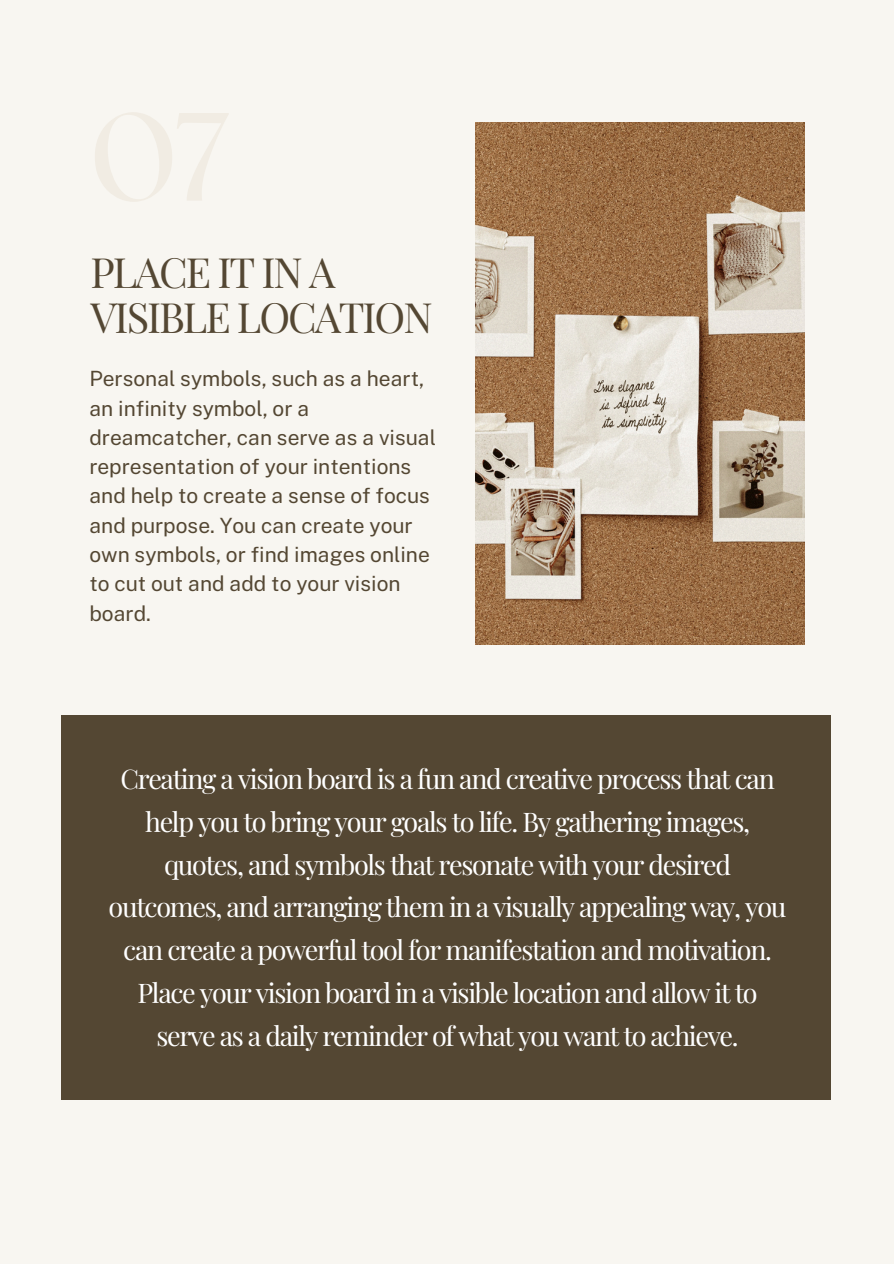
<style>
.page{position:relative;width:894px;height:1264px;background:#fff}
.page>*{position:absolute;margin:0;border:0;box-sizing:border-box;transform-origin:0 0}
.t1{font:41.55px/45px "Playfair Display";letter-spacing:-.05em;color:#544733}
.t2{font:27px/42.8px "Playfair Display";letter-spacing:-.05em;color:#fff;text-align:center}
.t3{font:21px/29.2px "Public Sans";color:#544733}
</style>
<div class="page">
<div style="left:0;top:0;width:893px;height:1263px;background:#f8f6f1"></div>
<img style="left:475px;top:123px;width:328px;height:522px">
<div style="left:61px;top:714px;width:770px;height:385px;background:#544733"></div>
<h1 class="t1" style="left:90px;top:246px;width:344px">PLACE IT IN A<br>VISIBLE LOCATION</h1>
<p class="t3" style="left:89px;top:363px;width:348px">Personal symbols, such as a heart, an infinity symbol, or a dreamcatcher, can serve as a visual representation of your intentions and help to create a sense of focus and purpose. You can create your own symbols, or find images online to cut out and add to your vision board.</p>
<p class="t2" style="left:109px;top:755px;width:679px">Creating a vision board is a fun and creative process that can help you to bring your goals to life. By gathering images, quotes, and symbols that resonate with your desired outcomes, and arranging them in a visually appealing way, you can create a powerful tool for manifestation and motivation.<br>Place your vision board in a visible location and allow it to serve as a daily reminder of what you want to achieve.</p>
</div>
